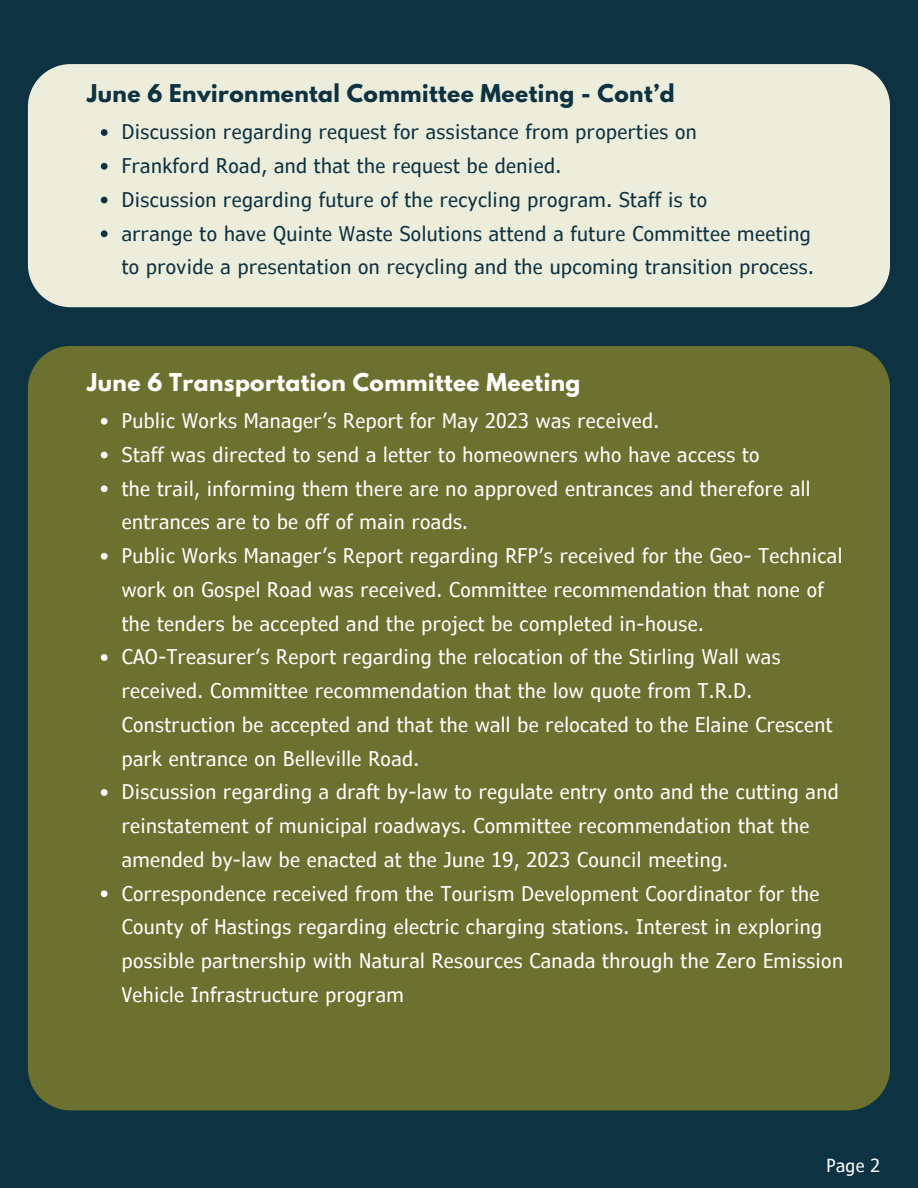
<style>
.page{position:relative;width:918px;height:1188px;background:#0d3242}
.page>*{position:absolute;margin:0;border:0;box-sizing:border-box;transform-origin:0 0}
.t1{font:700 21.75px "League Spartan";letter-spacing:.02em;color:#0d3242}
.t2{font:700 21.75px "League Spartan";letter-spacing:.02em;color:#fff}
.t3{font:condensed 20.25px/33.8px "Verdana Pro";letter-spacing:.02em;color:#fff}
.t4{font:condensed 20.25px/33.8px "Verdana Pro";letter-spacing:.02em;color:#0d3242}
.t5{font:condensed 18px "Verdana Pro";color:#fff}
</style>
<div class="page">
<div style="left:28px;top:64px;width:862px;height:243px;background:#ecedda"></div>
<svg style="left:101px;top:129px;width:7px;height:7px"></svg>
<svg style="left:101px;top:163px;width:7px;height:7px"></svg>
<svg style="left:101px;top:197px;width:7px;height:6px"></svg>
<svg style="left:101px;top:230px;width:7px;height:7px"></svg>
<div style="left:28px;top:346px;width:862px;height:764px;background:#6c712f"></div>
<svg style="left:101px;top:418px;width:7px;height:7px"></svg>
<svg style="left:101px;top:452px;width:7px;height:6px"></svg>
<svg style="left:101px;top:485px;width:7px;height:7px"></svg>
<svg style="left:101px;top:553px;width:7px;height:7px"></svg>
<svg style="left:101px;top:654px;width:7px;height:7px"></svg>
<svg style="left:101px;top:789px;width:7px;height:7px"></svg>
<svg style="left:101px;top:890px;width:7px;height:7px"></svg>
<p class="t1" style="left:87px;top:83px;width:589px">June 6 Environmental Committee Meeting - Cont’d</p>
<p class="t4" style="left:122px;top:114px;width:577px">Discussion regarding request for assistance from properties on</p>
<p class="t4" style="left:122px;top:148px;width:441px">Frankford Road, and that the request be denied.</p>
<p class="t4" style="left:122px;top:182px;width:587px">Discussion regarding future of the recycling program. Staff is to</p>
<p class="t4" style="left:122px;top:216px;width:694px">arrange to have Quinte Waste Solutions attend a future Committee meeting to provide a presentation on recycling and the upcoming transition process.</p>
<p class="t2" style="left:87px;top:371px;width:495px">June 6 Transportation Committee Meeting</p>
<p class="t3" style="left:122px;top:403px;width:539px">Public Works Manager’s Report for May 2023 was received.</p>
<p class="t3" style="left:122px;top:437px;width:639px">Staff was directed to send a letter to homeowners who have access to</p>
<p class="t3" style="left:122px;top:471px;width:690px">the trail, informing them there are no approved entrances and therefore all entrances are to be off of main roads.</p>
<p class="t3" style="left:122px;top:538px;width:722px">Public Works Manager’s Report regarding RFP’s received for the Geo- Technical work on Gospel Road was received. Committee recommendation that none of the tenders be accepted and the project be completed in-house.</p>
<p class="t3" style="left:122px;top:639px;width:712px">CAO-Treasurer’s Report regarding the relocation of the Stirling Wall was received. Committee recommendation that the low quote from T.R.D.<br>Construction be accepted and that the wall be relocated to the Elaine Crescent park entrance on Belleville Road.</p>
<p class="t3" style="left:122px;top:774px;width:718px">Discussion regarding a draft by-law to regulate entry onto and the cutting and reinstatement of municipal roadways. Committee recommendation that the amended by-law be enacted at the June 19, 2023 Council meeting.</p>
<p class="t3" style="left:122px;top:876px;width:723px">Correspondence received from the Tourism Development Coordinator for the County of Hastings regarding electric charging stations. Interest in exploring possible partnership with Natural Resources Canada through the Zero Emission Vehicle Infrastructure program</p>
<p class="t5" style="left:826px;top:1154px;width:55px">Page 2</p>
</div>
